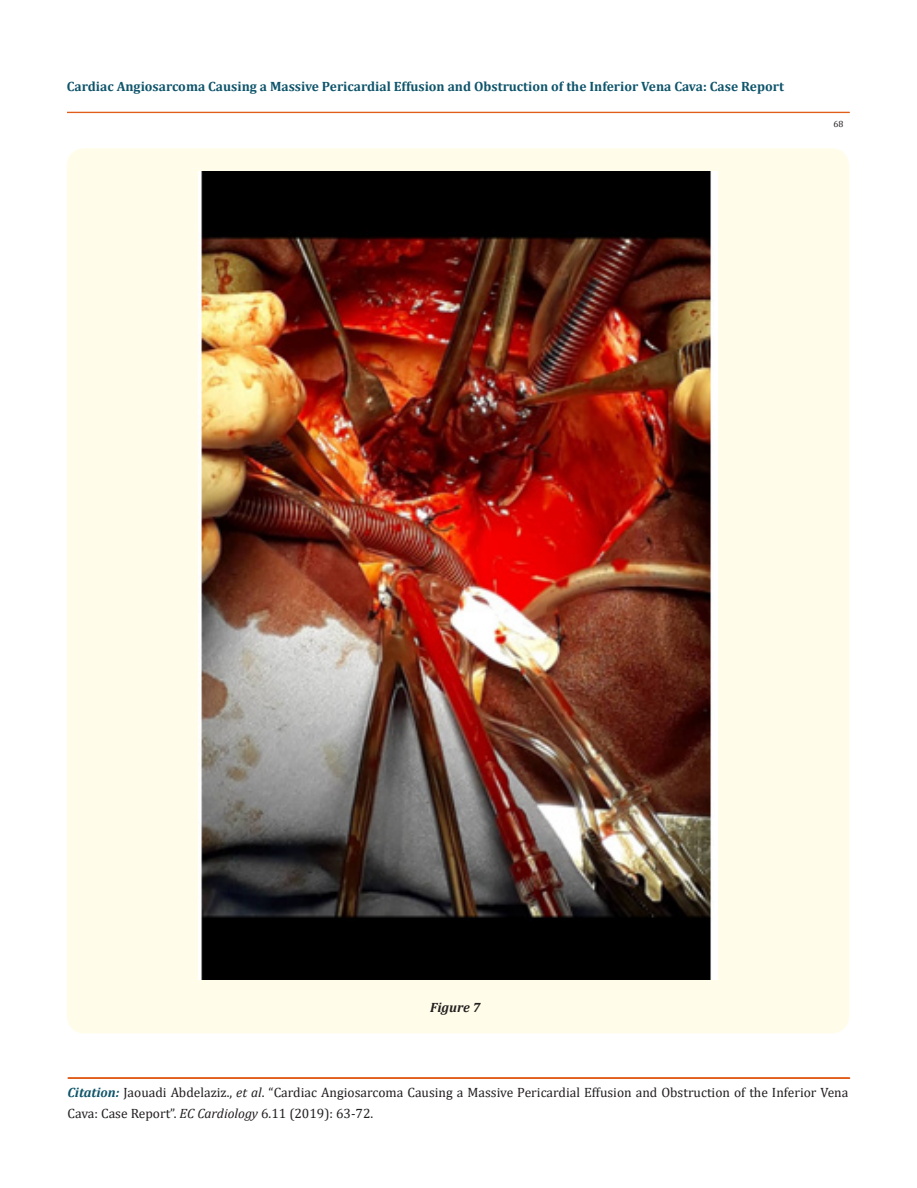
<style>
.page{position:relative;width:917px;height:1188px;background:#fff}
.page>*{position:absolute;margin:0;border:0;box-sizing:border-box;transform-origin:0 0}
.t1{font:13.5px/21px "Cambria";color:#231f20}
.t2{font:700 13.5px "Cambria";color:#0e546a}
.t3{font:italic 700 13.5px "Cambria";color:#231f20}
.t4{font:9px "Cambria";color:#231f20}
.s1{font-weight:700;font-style:italic;color:#0e546a}
.s2{font-style:italic}
</style>
<div class="page">
<div style="left:67px;top:112px;width:782px;height:1px;border:1px solid #e05d1a"></div>
<div style="left:68px;top:1078px;width:781px;height:1px;border:1px solid #e05d1a"></div>
<div style="left:67px;top:148px;width:782px;height:886px;background:#fffde9;border-radius:18px"></div>
<img style="left:199px;top:171px;width:518px;height:809px">
<p class="t2" style="left:67px;top:77px;width:718px">Cardiac Angiosarcoma Causing a Massive Pericardial Effusion and Obstruction of the Inferior Vena Cava: Case Report</p>
<p class="t4" style="left:833px;top:119px;width:11px">68</p>
<p class="t3" style="left:430px;top:998px;width:52px">Figure 7</p>
<p class="t1" style="left:68px;top:1081px;width:782px"><span class="s1">Citation:</span> Jaouadi Abdelaziz., <span class="s2">et al</span>. “Cardiac Angiosarcoma Causing a Massive Pericardial Effusion and Obstruction of the Inferior Vena<br>Cava: Case Report”. <span class="s2">EC Cardiology</span> 6.11 (2019): 63-72.</p>
</div>
